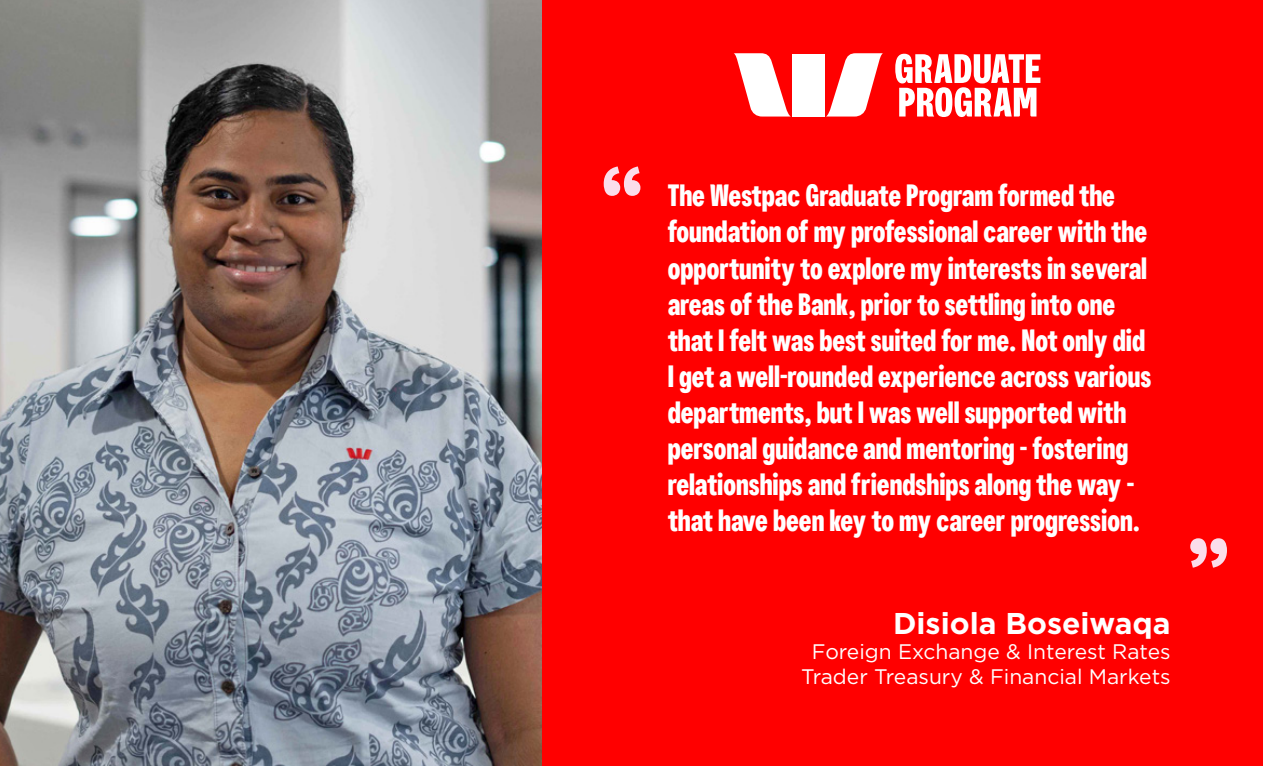
<style>
.page{position:relative;width:1263px;height:766px;background:#fff}
.page>*{position:absolute;margin:0;border:0;box-sizing:border-box;transform-origin:0 0}
.t1{font:700 99px "Westpac";color:#fbddea}
.t2{font:700 30px/36px "Westpac";color:#fff}
.t3{font:700 30px "Gotham";color:#fff}
.t4{font:21px/25.2px "Gotham";color:#fff;text-align:center}
</style>
<div class="page">
<div style="left:541px;top:0;width:722px;height:765px;background:#f00"></div>
<img style="left:0;top:0;width:541px;height:765px">
<svg style="left:734px;top:53px;width:56px;height:63px"></svg>
<svg style="left:826px;top:53px;width:57px;height:63px"></svg>
<div style="left:792px;top:54px;width:32px;height:62px;background:#fff"></div>
<svg style="left:895px;top:54px;width:145px;height:63px"></svg>
<h1 class="t1" style="left:602px;top:143px;width:43px">“</h1>
<p class="t2" style="left:668px;top:177px;width:485px">The Westpac Graduate Program formed the foundation of my professional career with the opportunity to explore my interests in several areas of the Bank, prior to settling into one that I felt was best suited for me. Not only did I get a well-rounded experience across various departments, but I was well supported with personal guidance and mentoring - fostering relationships and friendships along the way - that have been key to my career progression.</p>
<p class="t3" style="left:893px;top:603px;width:279px">Disiola Boseiwaqa</p>
<p class="t4" style="left:801px;top:638px;width:371px">Foreign Exchange &amp; Interest Rates<br>Trader Treasury &amp; Financial Markets</p>
<h1 class="t1" style="left:1229px;top:591px;width:43px;rotate:-180deg">“</h1>
</div>
